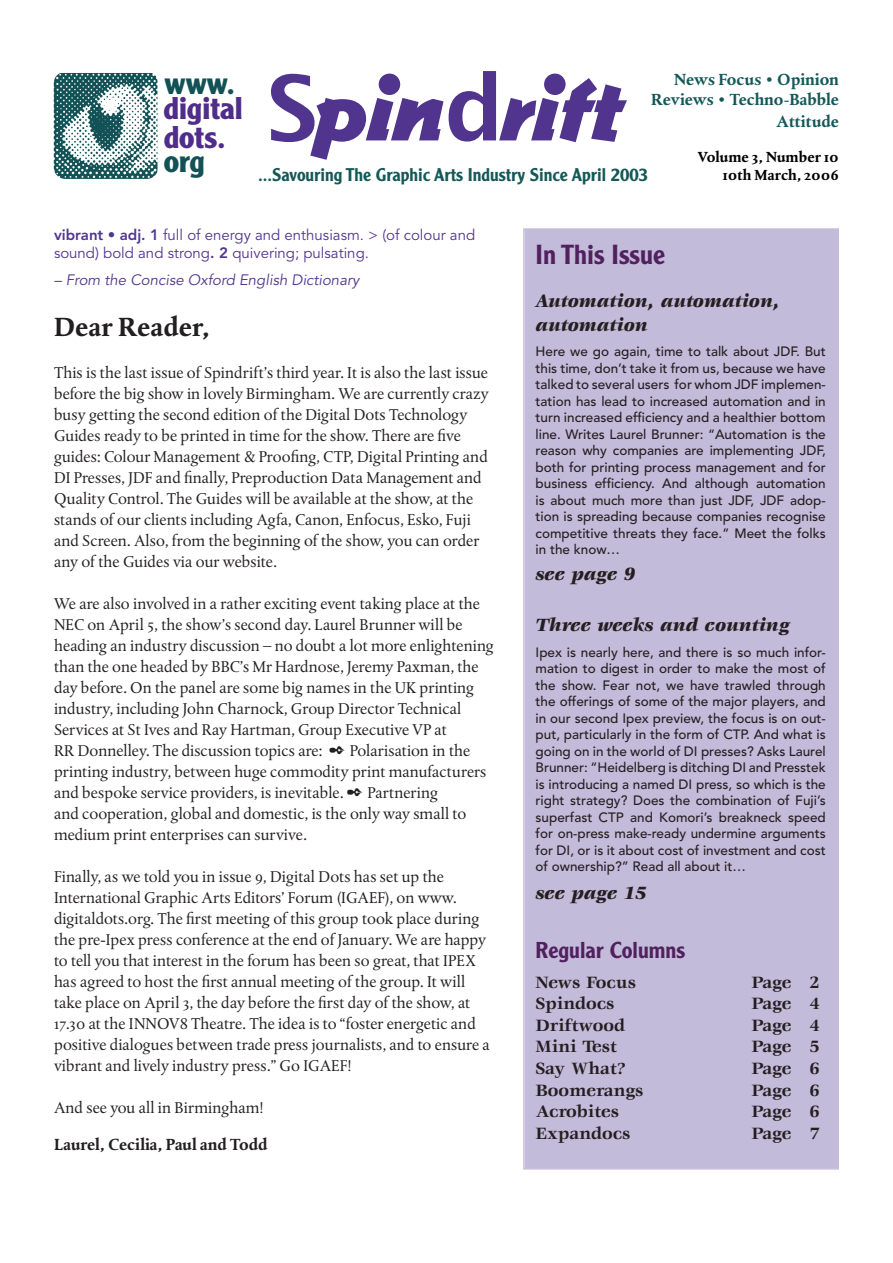
<style>
.page{position:relative;width:893px;height:1263px;background:#fff}
.page>*{position:absolute;margin:0;border:0;box-sizing:border-box;transform-origin:0 0}
.t1{font:90px "Commerce Fat";letter-spacing:-.02em;color:#51348e}
.t2{font:700 30.75px/28.2px "Clearface Gothic LH";color:#502d8a}
.t3{font:700 30.75px "Clearface Gothic LH";color:#125156}
.t4{font:27px "Albertina MT Bold Os F";color:#231f20}
.t5{font:500 27px "Clearface Gothic LH";color:#51205e}
.t6{font:500 22.5px "Clearface Gothic LH";color:#51205e}
.t7{font:italic 900 19.5px/23.4px "AT Veljovic";color:#231f20}
.t8{font:700 18px "AT Veljovic";color:#231f20}
.t9{font:500 18px "Clearface Gothic LH";color:#145857}
.t10{font:700 18px "AT Veljovic";letter-spacing:-.02em;color:#231f20}
.t11{font:16.5px/21px "Albertina MT Regular Os F";color:#231f20}
.t12{font:16.5px/19.8px "Albertina MT Bold Os F";color:#145857;text-align:right}
.t13{font:16.5px "Albertina MT Bold Os F";color:#231f20}
.t14{font:15px/18px "Avenir";color:#51348e}
.t15{font:italic 15px "Avenir";color:#51348e}
.t16{font:15px/18px "Albertina MT Bold Os F";color:#000;text-align:right}
.t17{font:500 13.5px/16.5px "Avenir";color:#231f20;text-align:justify}
.s1{font-family:"Lucida Grande";font-weight:700}
.s2{font-weight:800}
</style>
<div class="page">
<div style="left:523px;top:228px;width:316px;height:941px;background:#c3bbda"></div>
<svg style="left:54px;top:73px;width:104px;height:106px"></svg>
<h2 class="t3" style="left:165px;top:72px;width:72px">www.</h2>
<h2 class="t2" style="left:164px;top:97px;width:81px">digital dots.</h2>
<h2 class="t3" style="left:164px;top:150px;width:43px">org</h2>
<h1 class="t1" style="left:267px;top:75px;width:361px"><span class="s1">S</span>pin<span class="s1">d</span>rift</h1>
<p class="t9" style="left:258px;top:168px;width:391px">...Savouring The Graphic Arts Industry Since April 2003</p>
<p class="t12" style="left:651px;top:71px;width:189px">News Focus • Opinion<br>Reviews • Techno-Babble</p>
<p class="t12" style="left:777px;top:112px;width:64px">Attitude</p>
<p class="t16" style="left:698px;top:148px;width:143px">Volume 3, Number 10<br>10th March, 2006</p>
<p class="t14" style="left:54px;top:228px;width:423px"><span class="s2">vibrant • adj. 1</span> full of energy and enthusiasm. &gt; (of colour and sound) bold and strong<span class="s2">. 2</span> quivering; pulsating.</p>
<p class="t15" style="left:54px;top:274px;width:307px">– From the Concise Oxford English Dictionary</p>
<h3 class="t4" style="left:54px;top:313px;width:157px">Dear Reader,</h3>
<p class="t11" style="left:54px;top:363px;width:436px">This is the last issue of Spindrift’s third year. It is also the last issue before the big show in lovely Birmingham. We are currently crazy busy getting the second edition of the Digital Dots Technology Guides ready to be printed in time for the show. There are five guides: Colour Management &amp; Proofing, CTP, Digital Printing and DI Presses, JDF and finally, Preproduction Data Management and Quality Control. The Guides will be available at the show, at the stands of our clients including Agfa, Canon, Enfocus, Esko, Fuji and Screen. Also, from the beginning of the show, you can order any of the Guides via our website.</p>
<p class="t11" style="left:54px;top:594px;width:441px">We are also involved in a rather exciting event taking place at the NEC on April 5, the show’s second day. Laurel Brunner will be heading an industry discussion – no doubt a lot more enlightening than the one headed by BBC’s Mr Hardnose, Jeremy Paxman, the day before. On the panel are some big names in the UK printing industry, including John Charnock, Group Director Technical Services at St Ives and Ray Hartman, Group Executive VP at<br>RR Donnelley. The discussion topics are: ✒ Polarisation in the printing industry, between huge commodity print manufacturers and bespoke service providers, is inevitable. ✒ Partnering<br>and cooperation, global and domestic, is the only way small to medium print enterprises can survive.</p>
<p class="t11" style="left:54px;top:867px;width:437px">Finally, as we told you in issue 9, Digital Dots has set up the International Graphic Arts Editors’ Forum (IGAEF), on www. digitaldots.org. The first meeting of this group took place during the pre-Ipex press conference at the end of January. We are happy to tell you that interest in the forum has been so great, that IPEX has agreed to host the first annual meeting of the group. It will take place on April 3, the day before the first day of the show, at 17.30 at the INNOV8 Theatre. The idea is to “foster energetic and positive dialogues between trade press journalists, and to ensure a vibrant and lively industry press.” Go IGAEF!</p>
<p class="t11" style="left:54px;top:1098px;width:211px">And see you all in Birmingham!</p>
<p class="t13" style="left:54px;top:1137px;width:215px">Laurel, Cecilia, Paul and Todd</p>
<h3 class="t5" style="left:536px;top:245px;width:131px">In This Issue</h3>
<p class="t7" style="left:536px;top:291px;width:246px">Automation, automation, automation</p>
<p class="t17" style="left:536px;top:345px;width:292px">Here we go again, time to talk about JDF. But this time, don’t take it from us, because we have talked to several users for whom JDF implemen&shy;tation has lead to increased automation and in turn increased efficiency and a healthier bottom line. Writes Laurel Brunner: “Automation is the reason why companies are implementing JDF, both for printing process management and for business efficiency. And although automation is about much more than just JDF, JDF adop&shy;tion is spreading because companies recognise competitive threats they face.” Meet the folks in the know…</p>
<p class="t7" style="left:536px;top:564px;width:101px">see page 9</p>
<p class="t7" style="left:536px;top:615px;width:255px">Three weeks and counting</p>
<p class="t17" style="left:536px;top:645px;width:292px">Ipex is nearly here, and there is so much infor&shy;mation to digest in order to make the most of the show. Fear not, we have trawled through the offerings of some of the major players, and in our second Ipex preview, the focus is on out&shy;put, particularly in the form of CTP. And what is going on in the world of DI presses? Asks Laurel Brunner: “Heidelberg is ditching DI and Presstek is introducing a named DI press, so which is the right strategy? Does the combination of Fuji’s superfast CTP and Komori’s breakneck speed for on-press make-ready undermine arguments for DI, or is it about cost of investment and cost of ownership?” Read all about it…</p>
<p class="t7" style="left:536px;top:883px;width:113px">see page 15</p>
<h3 class="t6" style="left:536px;top:942px;width:151px">Regular Columns</h3>
<p class="t10" style="left:536px;top:975px;width:102px">News Focus</p>
<p class="t8" style="left:752px;top:975px;width:70px">Page 2</p>
<p class="t8" style="left:536px;top:996px;width:80px">Spindocs</p>
<p class="t8" style="left:752px;top:996px;width:70px">Page 4</p>
<p class="t8" style="left:536px;top:1018px;width:91px">Driftwood</p>
<p class="t8" style="left:752px;top:1018px;width:70px">Page 4</p>
<p class="t8" style="left:536px;top:1039px;width:83px">Mini Test</p>
<p class="t8" style="left:752px;top:1039px;width:70px">Page 5</p>
<p class="t8" style="left:536px;top:1061px;width:92px">Say What?</p>
<p class="t8" style="left:752px;top:1061px;width:70px">Page 6</p>
<p class="t8" style="left:536px;top:1083px;width:109px">Boomerangs</p>
<p class="t8" style="left:752px;top:1083px;width:70px">Page 6</p>
<p class="t8" style="left:536px;top:1104px;width:85px">Acrobites</p>
<p class="t8" style="left:752px;top:1104px;width:70px">Page 6</p>
<p class="t8" style="left:536px;top:1126px;width:96px">Expandocs</p>
<p class="t8" style="left:752px;top:1126px;width:70px">Page 7</p>
</div>
